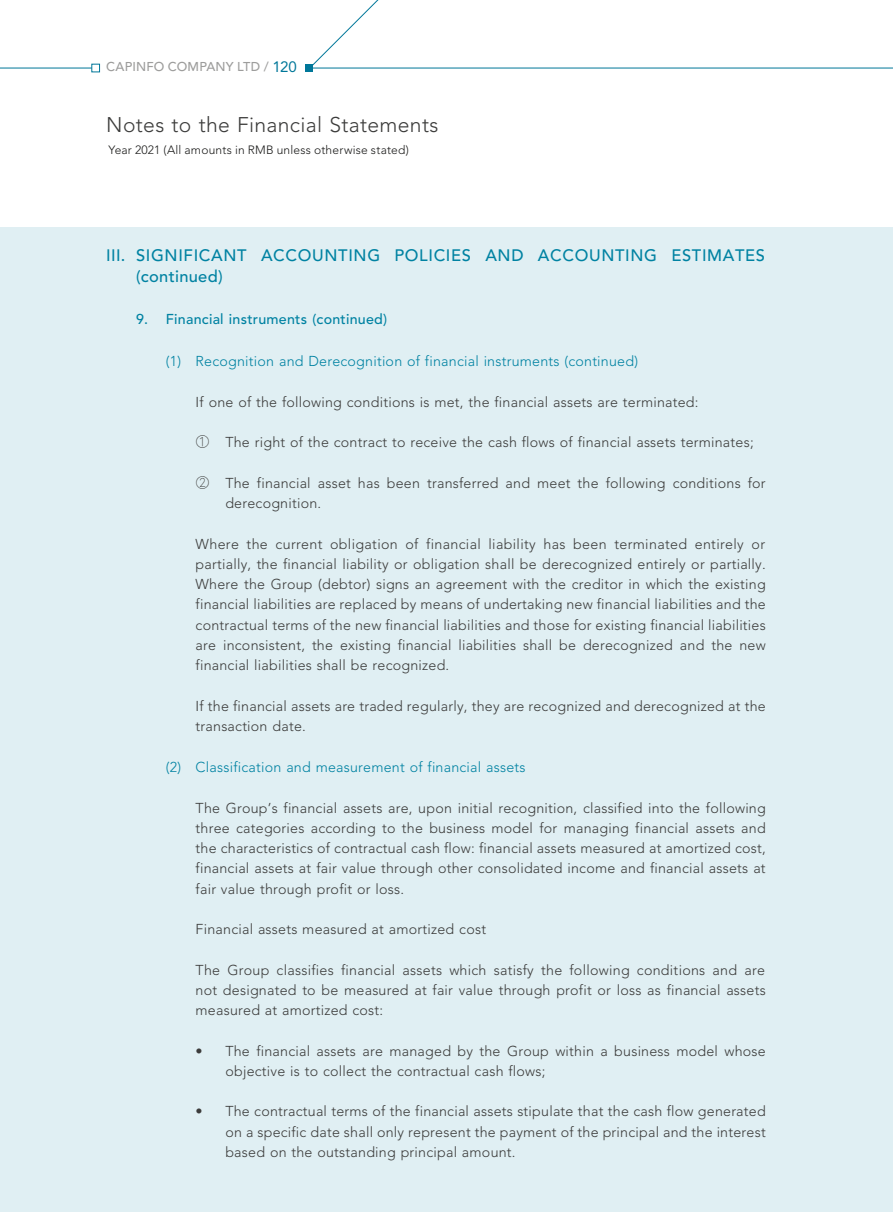
<style>
.page{position:relative;width:893px;height:1212px;background:#fff}
.page>*{position:absolute;margin:0;border:0;box-sizing:border-box;transform-origin:0 0}
.t1{font:300 21.15px "Avenir LT Std";letter-spacing:.015em;color:#3c3c3b}
.t2{font:500 16.5px/21px "Avenir LT Std";letter-spacing:.04em;color:#0082a2}
.t3{font:300 14.25px/20.2px "Avenir LT Std";letter-spacing:.015em;color:#3c3c3b;text-align:justify}
.t4{font:300 14.25px "Avenir LT Std";letter-spacing:.015em;color:#0082a2}
.t5{font:500 14.25px "Avenir LT Std";letter-spacing:.015em;color:#0082a2}
.t6{font:500 12.75px "Avenir LT Std";letter-spacing:.01em;color:#9d9d9c}
.t7{font:300 12px "Avenir LT Std";letter-spacing:.015em;color:#1c1c1b}
.s1{font-weight:400;font-size:15px;color:#079}
.s2{font-family:"M Hei HK"}
</style>
<div class="page">
<div style="left:0;top:227px;width:893px;height:985px;background:#e0eff3"></div>
<hr style="left:0;top:68px;width:96px;height:1px;background:#079">
<hr style="left:309px;top:68px;width:584px;height:1px;background:#079">
<div style="left:91px;top:64px;width:9px;height:8px;background:#fff;border:1px solid #079"></div>
<div style="left:305px;top:64px;width:8px;height:8px;background:#079"></div>
<svg style="left:313px;top:0;width:87px;height:69px"></svg>
<p class="t6" style="left:106px;top:60px;width:192px">CAPINFO COMPANY LTD / <span class="s1">120</span></p>
<h1 class="t1" style="left:106px;top:112px;width:334px">Notes to the Financial Statements</h1>
<p class="t7" style="left:108px;top:143px;width:302px">Year 2021 (All amounts in RMB unless otherwise stated)</p>
<p class="t2" style="left:136px;top:245px;width:631px;text-indent:-30px">III. SIGNIFICANT ACCOUNTING POLICIES AND ACCOUNTING ESTIMATES (continued)</p>
<p class="t5" style="left:136px;top:311px;width:253px">9. Financial instruments (continued)</p>
<p class="t4" style="left:166px;top:353px;width:474px">(1) Recognition and Derecognition of financial instruments (continued)</p>
<p class="t3" style="left:196px;top:392px;width:504px">If one of the following conditions is met, the financial assets are terminated:</p>
<p class="t3" style="left:196px;top:432px;width:560px"><span class="s2">①</span> The right of the contract to receive the cash flows of financial assets terminates;</p>
<p class="t3" style="left:225px;top:473px;width:542px;text-indent:-30px"><span class="s2">②</span> The financial asset has been transferred and meet the following conditions for derecognition.</p>
<p class="t3" style="left:196px;top:533px;width:572px">Where the current obligation of financial liability has been terminated entirely or partially, the financial liability or obligation shall be derecognized entirely or partially.<br>Where the Group (debtor) signs an agreement with the creditor in which the existing financial liabilities are replaced by means of undertaking new financial liabilities and the contractual terms of the new financial liabilities and those for existing financial liabilities are inconsistent, the existing financial liabilities shall be derecognized and the new financial liabilities shall be recognized.</p>
<p class="t3" style="left:196px;top:695px;width:572px">If the financial assets are traded regularly, they are recognized and derecognized at the transaction date.</p>
<p class="t4" style="left:166px;top:759px;width:361px">(2) Classification and measurement of financial assets</p>
<p class="t3" style="left:196px;top:797px;width:572px">The Group’s financial assets are, upon initial recognition, classified into the following three categories according to the business model for managing financial assets and the characteristics of contractual cash flow: financial assets measured at amortized cost, financial assets at fair value through other consolidated income and financial assets at fair value through profit or loss.</p>
<p class="t3" style="left:196px;top:919px;width:292px">Financial assets measured at amortized cost</p>
<p class="t3" style="left:196px;top:959px;width:572px">The Group classifies financial assets which satisfy the following conditions and are not designated to be measured at fair value through profit or loss as financial assets measured at amortized cost:</p>
<p class="t3" style="left:225px;top:1040px;width:542px;text-indent:-30px">• The financial assets are managed by the Group within a business model whose objective is to collect the contractual cash flows;</p>
<p class="t3" style="left:225px;top:1101px;width:542px;text-indent:-30px">• The contractual terms of the financial assets stipulate that the cash flow generated on a specific date shall only represent the payment of the principal and the interest based on the outstanding principal amount.</p>
</div>
